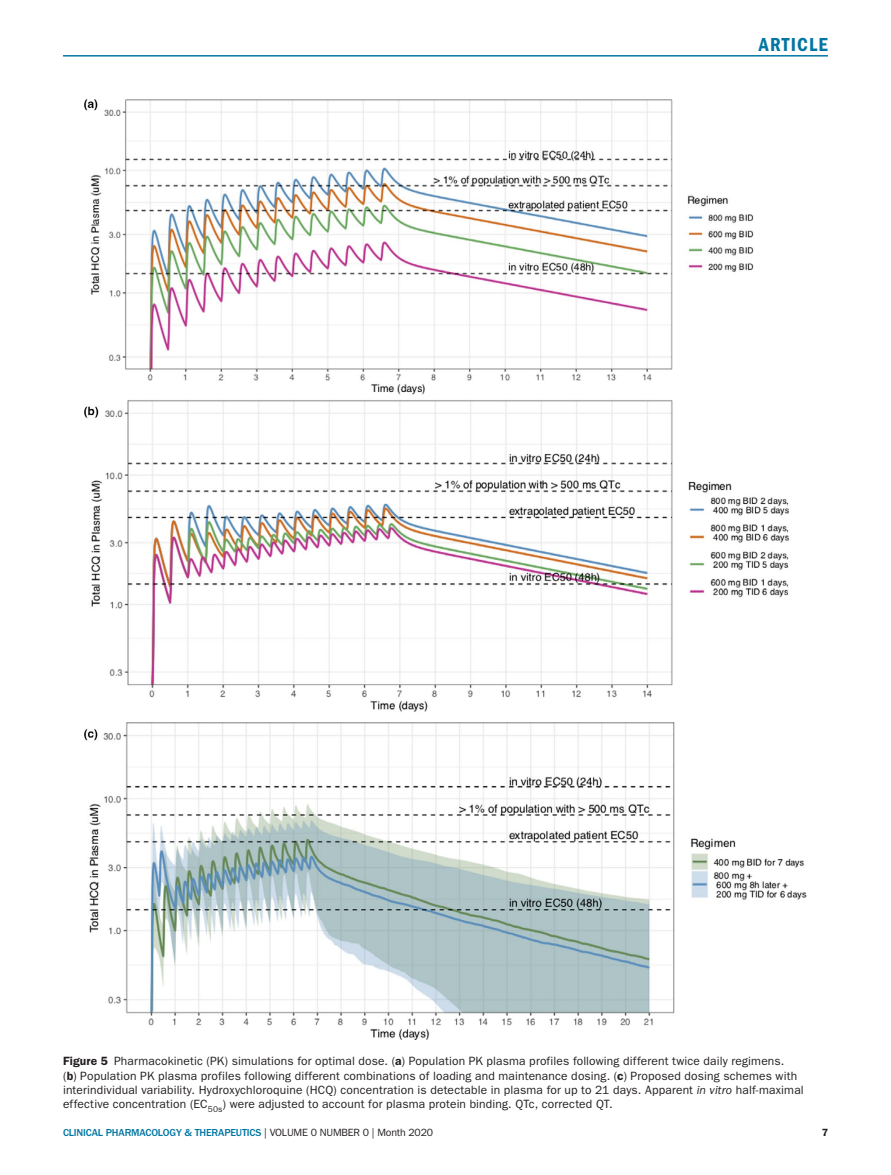
<style>
.page{position:relative;width:891px;height:1175px;background:#fff}
.page>*{position:absolute;margin:0;border:0;box-sizing:border-box;transform-origin:0 0}
.t1{font:19.5px "ITC Franklin Gothic Std Dm Cd";letter-spacing:.06em;color:#0076a3}
.t2{font:12px/14.2px "ITC Franklin Gothic Std";letter-spacing:.015em;color:#231f20}
.t3{font:500 10.5px "ITC Franklin Gothic Std";letter-spacing:-.015em;color:#0076a3}
.t4{font:600 10.5px "ITC Franklin Gothic Std";color:#231f20}
.s1{font-weight:600}
.s2{font-style:italic}
.s3{font-weight:400;color:#231f20}
</style>
<div class="page">
<hr style="left:63px;top:55px;width:765px;height:2px;background:#0076a3">
<img style="left:85px;top:100px;width:721px;height:939px">
<h1 class="t1" style="left:759px;top:33px;width:71px">ARTICLE</h1>
<p class="t2" style="left:63px;top:1054px;width:742px"><span class="s1">Figure 5</span> Pharmacokinetic (PK) simulations for optimal dose. (<span class="s1">a</span>) Population PK plasma profiles following different twice daily regimens.<br>(<span class="s1">b</span>) Population PK plasma profiles following different combinations of loading and maintenance dosing. (<span class="s1">c</span>) Proposed dosing schemes with interindividual variability. Hydroxychloroquine (HCQ) concentration is detectable in plasma for up to 21 days. Apparent <span class="s2">in vitro</span> half-maximal effective concentration (EC<sub>50s</sub>) were adjusted to account for plasma protein binding. QTc, corrected QT.</p>
<p class="t3" style="left:63px;top:1126px;width:372px">CLINICAL PHARMACOLOGY &amp; THERAPEUTICS <span class="s3">| VOLUME 0 NUMBER 0 | Month 2020</span></p>
<p class="t4" style="left:822px;top:1125px;width:8px">7</p>
</div>
